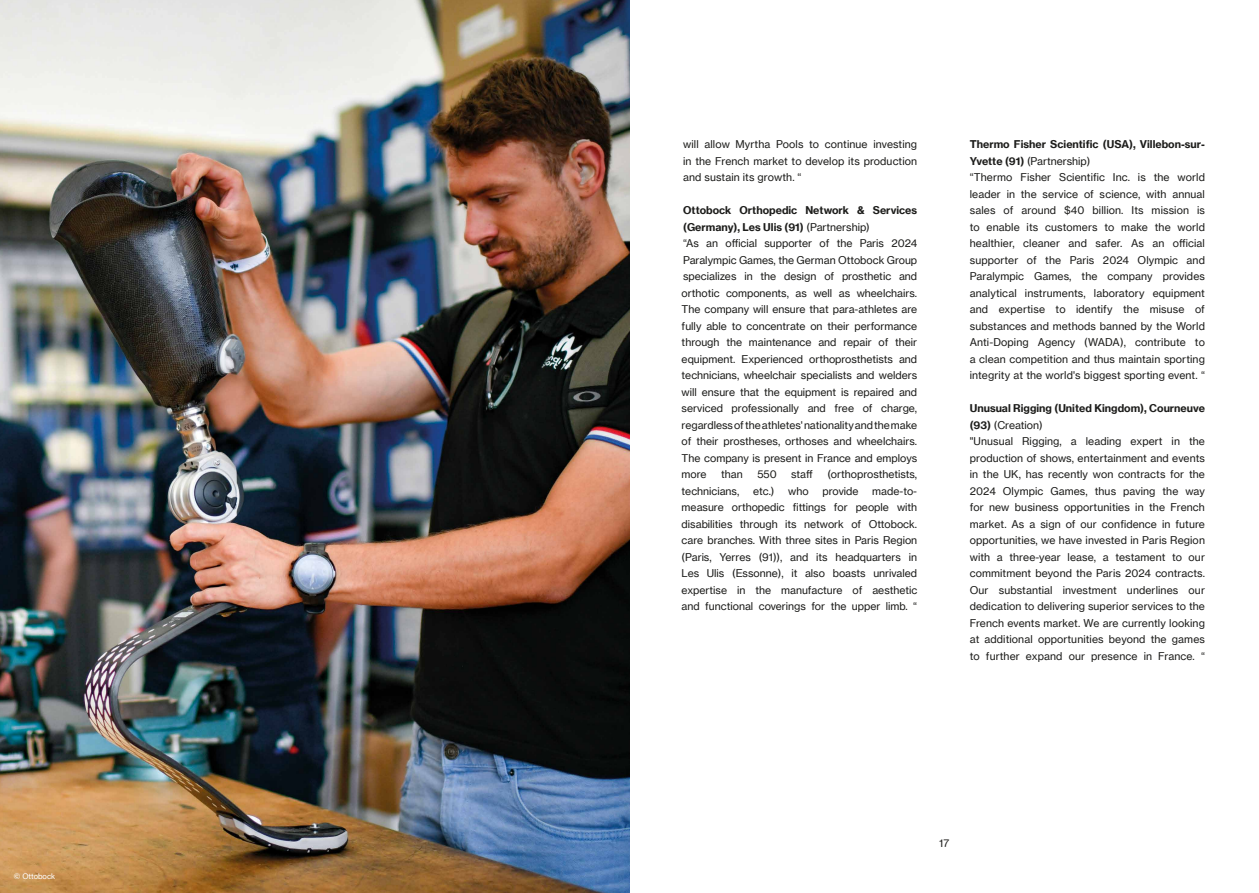
<style>
.page{position:relative;width:1259px;height:893px;background:#fff}
.page>*{position:absolute;margin:0;border:0;box-sizing:border-box;transform-origin:0 0}
.t1{font:10.5px/16.5px "N Haas Grotesk TX Pro 55 Rg";letter-spacing:.01em;color:#1d1d1b;text-align:justify}
.t2{font:10.5px/16.5px "N Haas Grotesk TX Pro 75 Bd";color:#1d1d1b}
.t3{font:7.5px "N Haas Grotesk TX Pro 55 Rg";color:#fff}
.s1{font-family:"N Haas Grotesk TX Pro 55 Rg"}
.s2{font-family:"N Haas Grotesk TX Pro 75 Bd"}
</style>
<div class="page">
<img style="left:0;top:0;width:629px;height:893px">
<p class="t3" style="left:14px;top:872px;width:43px">© Ottobock</p>
<p class="t1" style="left:683px;top:136px;width:235px">will allow Myrtha Pools to continue investing in the French market to develop its production and sustain its growth. “</p>
<p class="t2" style="left:683px;top:202px;width:236px">Ottobock Orthopedic Network &amp; Services (Germany), Les Ulis (91) <span class="s1">(Partnership)</span></p>
<p class="t1" style="left:681px;top:235px;width:237px">“As an official supporter of the Paris 2024<br>Paralympic Games, the German Ottobock Group specializes in the design of prosthetic and orthotic components, as well as wheelchairs.<br>The company will ensure that para-athletes are fully able to concentrate on their performance through the maintenance and repair of their equipment. Experienced orthoprosthetists and technicians, wheelchair specialists and welders will ensure that the equipment is repaired and serviced professionally and free of charge, regardless of the athletes' nationality and the make of their prostheses, orthoses and wheelchairs.<br>The company is present in France and employs more</p>
<p class="t1" style="left:721px;top:466px;width:23px">than</p>
<p class="t1" style="left:757px;top:466px;width:21px">550</p>
<p class="t1" style="left:791px;top:466px;width:23px">staff</p>
<p class="t1" style="left:827px;top:466px;width:91px">(orthoprosthetists,</p>
<p class="t1" style="left:681px;top:483px;width:59px">technicians,</p>
<p class="t1" style="left:753px;top:483px;width:23px">etc.)</p>
<p class="t1" style="left:788px;top:483px;width:22px">who</p>
<p class="t1" style="left:822px;top:483px;width:37px">provide</p>
<p class="t1" style="left:681px;top:483px;width:237px;text-indent:191px">made-to&shy;measure orthopedic fittings for people with disabilities through its network of Ottobock. care branches. With three sites in Paris Region (Paris, Yerres (91)), and its headquarters in Les Ulis (Essonne), it also boasts unrivaled expertise in the manufacture of aesthetic and functional coverings for the upper limb. “</p>
<p class="t2" style="left:969px;top:136px;width:237px">Thermo Fisher Scientific (USA), Villebon-sur-</p>
<p class="t1" style="left:969px;top:153px;width:237px;text-align:left"><span class="s2">Yvette (91)</span> (Partnership)<br>“Thermo Fisher Scientific Inc. is the world leader in the service of science, with annual sales of around $40 billion. Its mission is to enable its customers to make the world healthier, cleaner and safer. As an official supporter of the Paris 2024 Olympic and Paralympic Games, the company provides analytical instruments, laboratory equipment and expertise to identify the misuse of substances and methods banned by the World Anti-Doping Agency (WADA), contribute to a clean competition and thus maintain sporting integrity at the world's biggest sporting event. “</p>
<p class="t2" style="left:969px;top:400px;width:237px">Unusual Rigging (United Kingdom), Courneuve</p>
<p class="t1" style="left:969px;top:417px;width:237px;text-align:left"><span class="s2">(93)</span> (Creation)<br>"Unusual Rigging, a leading expert in the production of shows, entertainment and events in the UK, has recently won contracts for the 2024 Olympic Games, thus paving the way for new business opportunities in the French market. As a sign of our confidence in future opportunities, we have invested in Paris Region with a three-year lease, a testament to our commitment beyond the Paris 2024 contracts.<br>Our substantial investment underlines our dedication to delivering superior services to the French events market. We are currently looking at additional opportunities beyond the games to further expand our presence in France. “</p>
<p class="t1" style="left:939px;top:835px;width:11px">17</p>
</div>
